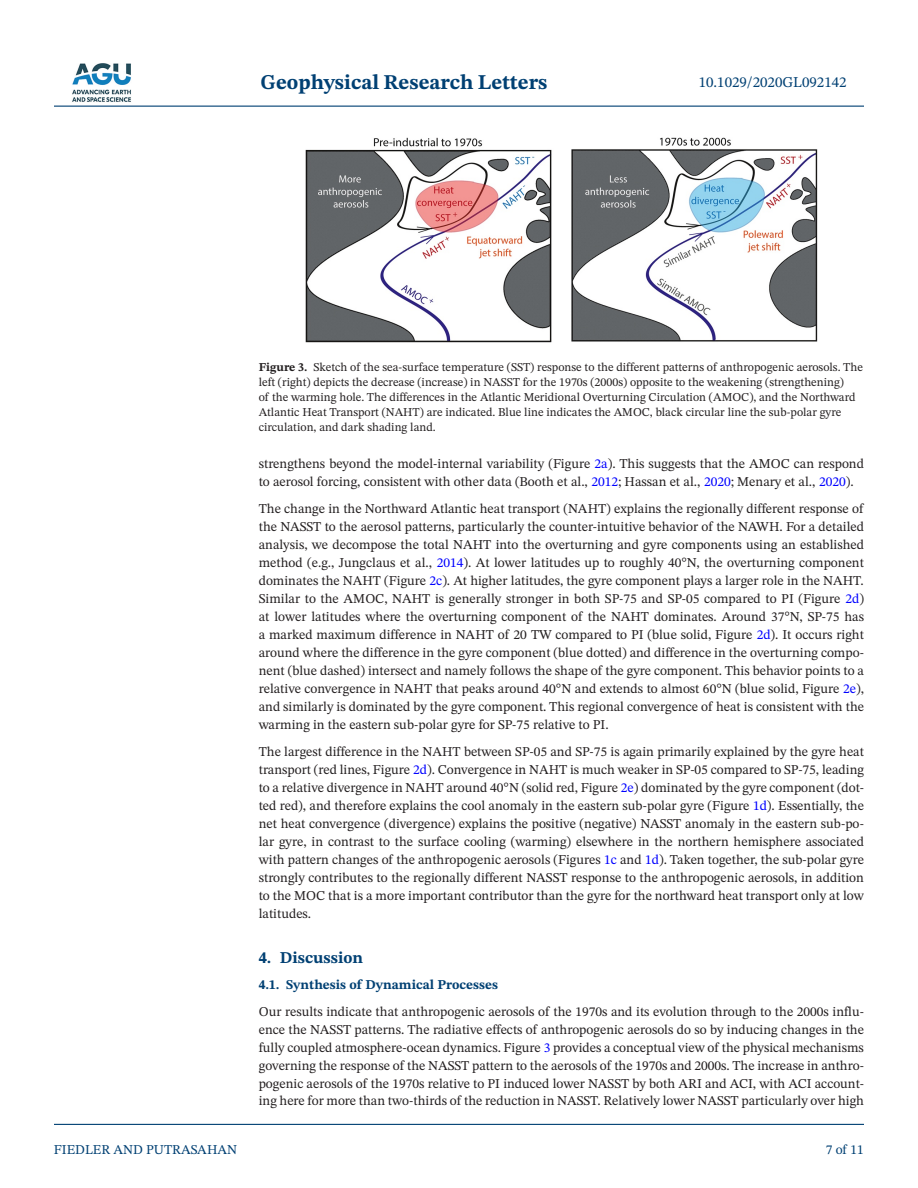
<style>
.page{position:relative;width:918px;height:1188px;background:#fff}
.page>*{position:absolute;margin:0;border:0;box-sizing:border-box;transform-origin:0 0}
.t1{font:700 21px "STIX Two Text";color:#004073}
.t2{font:700 16.5px "STIX Two Text";color:#004073}
.t3{font:15px "STIX Two Text";color:#004073}
.t4{font:13.5px/18px "STIX Two Text";color:#231f20;text-align:justify}
.t5{font:700 13.5px "STIX Two Text";color:#004073}
.t6{font:13.5px "STIX Two Text";color:#004073}
.t7{font:12px/15px "STIX Two Text";color:#231f20}
.s1{font-weight:700}
.s2{color:#00f}
</style>
<div class="page">
<hr style="left:54px;top:106px;width:810px;height:1px;background:#004073">
<hr style="left:54px;top:1124px;width:810px;height:1px;background:#004073">
<img style="left:72px;top:63px;width:59px;height:39px">
<img style="left:305px;top:137px;width:512px;height:205px">
<h1 class="t1" style="left:261px;top:67px;width:288px">Geophysical Research Letters</h1>
<p class="t3" style="left:699px;top:72px;width:149px">10.1029/2020GL092142</p>
<p class="t6" style="left:54px;top:1140px;width:185px">FIEDLER AND PUTRASAHAN</p>
<p class="t7" style="left:259px;top:359px;width:606px"><span class="s1">Figure 3.</span> Sketch of the sea-surface temperature (SST) response to the different patterns of anthropogenic aerosols. The left (right) depicts the decrease (increase) in NASST for the 1970s (2000s) opposite to the weakening (strengthening)<br>of the warming hole. The differences in the Atlantic Meridional Overturning Circulation (AMOC), and the Northward Atlantic Heat Transport (NAHT) are indicated. Blue line indicates the AMOC, black circular line the sub-polar gyre circulation, and dark shading land.</p>
<p class="t4" style="left:259px;top:454px;width:607px">strengthens beyond the model-internal variability (Figure <span class="s2">2a</span>). This suggests that the AMOC can respond to aerosol forcing, consistent with other data (Booth et al., <span class="s2">2012</span>; Hassan et al., <span class="s2">2020</span>; Menary et al., <span class="s2">2020</span>).</p>
<p class="t4" style="left:259px;top:499px;width:607px">The change in the Northward Atlantic heat transport (NAHT) explains the regionally different response of the NASST to the aerosol patterns, particularly the counter-intuitive behavior of the NAWH. For a detailed analysis, we decompose the total NAHT into the overturning and gyre components using an established method (e.g., Jungclaus et al., <span class="s2">2014</span>). At lower latitudes up to roughly 40°N, the overturning component dominates the NAHT (Figure <span class="s2">2c</span>). At higher latitudes, the gyre component plays a larger role in the NAHT.<br>Similar to the AMOC, NAHT is generally stronger in both SP-75 and SP-05 compared to PI (Figure <span class="s2">2d</span>) at lower latitudes where the overturning component of the NAHT dominates. Around 37°N, SP-75 has a marked maximum difference in NAHT of 20 TW compared to PI (blue solid, Figure <span class="s2">2d</span>). It occurs right around where the difference in the gyre component (blue dotted) and difference in the overturning compo&shy;nent (blue dashed) intersect and namely follows the shape of the gyre component. This behavior points to a relative convergence in NAHT that peaks around 40°N and extends to almost 60°N (blue solid, Figure <span class="s2">2e</span>), and similarly is dominated by the gyre component. This regional convergence of heat is consistent with the warming in the eastern sub-polar gyre for SP-75 relative to PI.</p>
<p class="t4" style="left:259px;top:742px;width:607px">The largest difference in the NAHT between SP-05 and SP-75 is again primarily explained by the gyre heat transport (red lines, Figure <span class="s2">2d</span>). Convergence in NAHT is much weaker in SP-05 compared to SP-75, leading to a relative divergence in NAHT around 40°N (solid red, Figure <span class="s2">2e</span>) dominated by the gyre component (dot&shy;ted red), and therefore explains the cool anomaly in the eastern sub-polar gyre (Figure <span class="s2">1d</span>). Essentially, the net heat convergence (divergence) explains the positive (negative) NASST anomaly in the eastern sub-po&shy;lar gyre, in contrast to the surface cooling (warming) elsewhere in the northern hemisphere associated with pattern changes of the anthropogenic aerosols (Figures <span class="s2">1c</span> and <span class="s2">1d</span>). Taken together, the sub-polar gyre strongly contributes to the regionally different NASST response to the anthropogenic aerosols, in addition to the MOC that is a more important contributor than the gyre for the northward heat transport only at low latitudes.</p>
<p class="t2" style="left:259px;top:946px;width:106px">4. Discussion</p>
<p class="t5" style="left:259px;top:974px;width:241px">4.1. Synthesis of Dynamical Processes</p>
<p class="t4" style="left:259px;top:1002px;width:607px">Our results indicate that anthropogenic aerosols of the 1970s and its evolution through to the 2000s influ&shy;ence the NASST patterns. The radiative effects of anthropogenic aerosols do so by inducing changes in the fully coupled atmosphere-ocean dynamics. Figure <span class="s2">3</span> provides a conceptual view of the physical mechanisms governing the response of the NASST pattern to the aerosols of the 1970s and 2000s. The increase in anthro&shy;pogenic aerosols of the 1970s relative to PI induced lower NASST by both ARI and ACI, with ACI account&shy;ing here for more than two-thirds of the reduction in NASST. Relatively lower NASST particularly over high</p>
<p class="t6" style="left:826px;top:1140px;width:40px">7 of 11</p>
</div>
